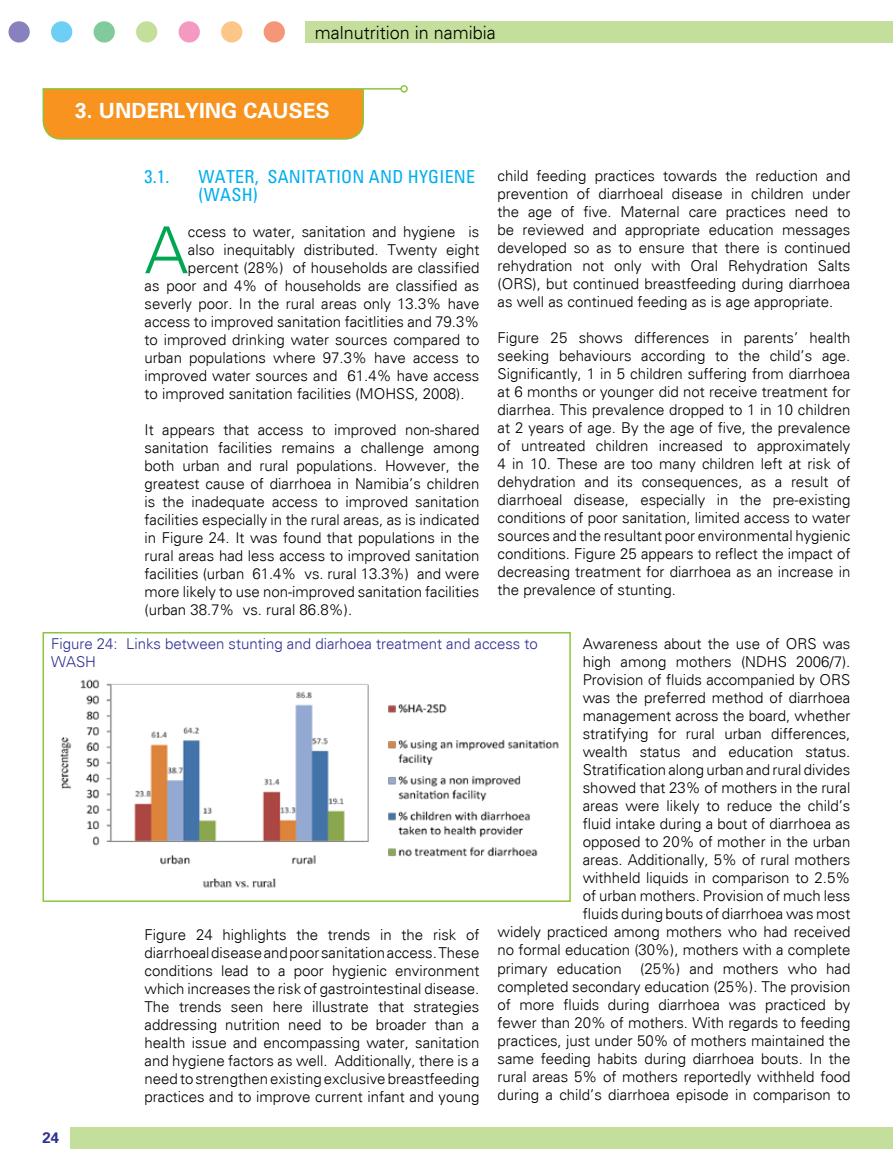
<style>
.page{position:relative;width:893px;height:1170px;background:#fff}
.page>*{position:absolute;margin:0;border:0;box-sizing:border-box;transform-origin:0 0}
.t1{font:300 65.1px "Univers";color:#00a651}
.t2{font:700 21px "Univers";color:#fff}
.t3{font:condensed 18px/18px "Univers";letter-spacing:.015em;color:#00aeef}
.t4{font:300 18px "Univers";color:#000}
.t5{font:300 15px/18px "Univers";color:#000;text-align:justify}
.t6{font:300 15px/18px "Univers";color:#2e3192}
.t7{font:700 15px "Univers";color:#2e3192}
</style>
<div class="page">
<div style="left:306px;top:21px;width:587px;height:21px;background:#c4df9b"></div>
<div style="left:9px;top:21px;width:21px;height:22px;background:#8781bd;border-radius:50%"></div>
<div style="left:51px;top:21px;width:21px;height:22px;background:#6dcff6;border-radius:50%"></div>
<div style="left:94px;top:21px;width:21px;height:22px;background:#81ca9c;border-radius:50%"></div>
<div style="left:136px;top:21px;width:21px;height:22px;background:#c4df9b;border-radius:50%"></div>
<div style="left:179px;top:21px;width:21px;height:22px;background:#f49ac1;border-radius:50%"></div>
<div style="left:221px;top:21px;width:21px;height:22px;background:#fdc689;border-radius:50%"></div>
<div style="left:264px;top:21px;width:21px;height:22px;background:#f69679;border-radius:50%"></div>
<div style="left:70px;top:1127px;width:823px;height:21px;background:#c4df9b"></div>
<div style="left:42px;top:88px;width:322px;height:52px;background:#f7931e"></div>
<hr style="left:43px;top:88px;width:358px;height:2px;background:#8cc63f">
<div style="left:400px;top:85px;width:8px;height:8px;border:2px solid #8cc63f;border-radius:50%"></div>
<div style="left:43px;top:632px;width:528px;height:269px;background:#fff;border:2px solid #8cc63f"></div>
<img style="left:60px;top:679px;width:499px;height:209px">
<p class="t4" style="left:315px;top:21px;width:183px">malnutrition in namibia</p>
<p class="t2" style="left:75px;top:98px;width:256px">3. UNDERLYING CAUSES</p>
<p class="t3" style="left:145px;top:167px;width:26px">3.1.</p>
<p class="t3" style="left:199px;top:167px;width:278px">WATER, SANITATION AND HYGIENE (WASH)</p>
<p class="t1" style="left:145px;top:211px;width:45px">A</p>
<p class="t5" style="left:188px;top:223px;width:293px">ccess to water, sanitation and hygiene is</p>
<p class="t5" style="left:497px;top:167px;width:354px">child feeding practices towards the reduction and prevention of diarrhoeal disease in children under the age of five. Maternal care practices need to be reviewed and appropriate education messages developed so as to ensure that there is continued rehydration not only with Oral Rehydration Salts (ORS), but continued breastfeeding during diarrhoea as well as continued feeding as is age appropriate.</p>
<p class="t5" style="left:497px;top:329px;width:354px">Figure 25 shows differences in parents’ health seeking behaviours according to the child’s age.<br>Significantly, 1 in 5 children suffering from diarrhoea at 6 months or younger did not receive treatment for diarrhea. This prevalence dropped to 1 in 10 children at 2 years of age. By the age of five, the prevalence of untreated children increased to approximately 4 in 10. These are too many children left at risk of dehydration and its consequences, as a result of diarrhoeal disease, especially in the pre-existing conditions of poor sanitation, limited access to water sources and the resultant poor environmental hygienic conditions. Figure 25 appears to reflect the impact of decreasing treatment for diarrhoea as an increase in the prevalence of stunting.</p>
<p class="t5" style="left:497px;top:635px;width:354px;text-align:right">Awareness about the use of ORS was<br>high among mothers (NDHS 2006/7).<br>Provision of fluids accompanied by ORS<br>was the preferred method of diarrhoea management across the board, whether<br>stratifying for rural urban differences,<br>wealth status and education status.<br>Stratification along urban and rural divides<br>showed that 23% of mothers in the rural<br>areas were likely to reduce the child’s<br>fluid intake during a bout of diarrhoea as<br>opposed to 20% of mother in the urban<br>areas. Additionally, 5% of rural mothers<br>withheld liquids in comparison to 2.5%<br>of urban mothers. Provision of much less<br>fluids during bouts of diarrhoea was most<br>widely practiced among mothers who had received no formal education (30%), mothers with a complete primary education (25%) and mothers who had completed secondary education (25%). The provision of more fluids during diarrhoea was practiced by fewer than 20% of mothers. With regards to feeding practices, just under 50% of mothers maintained the same feeding habits during diarrhoea bouts. In the rural areas 5% of mothers reportedly withheld food during a child’s diarrhoea episode in comparison to</p>
<p class="t5" style="left:188px;top:241px;width:293px">also inequitably distributed. Twenty eight</p>
<p class="t5" style="left:188px;top:259px;width:293px">percent (28%) of households are classified</p>
<p class="t5" style="left:145px;top:277px;width:336px">as poor and 4% of households are classified as</p>
<p class="t5" style="left:145px;top:295px;width:336px">severly poor. In the rural areas only 13.3% have</p>
<p class="t5" style="left:145px;top:313px;width:336px">access to improved sanitation facitlities and 79.3%</p>
<p class="t5" style="left:145px;top:331px;width:336px">to improved drinking water sources compared to</p>
<p class="t5" style="left:145px;top:349px;width:336px">urban populations where 97.3% have access to</p>
<p class="t5" style="left:145px;top:367px;width:336px">improved water sources and 61.4% have access</p>
<p class="t5" style="left:145px;top:385px;width:322px">to improved sanitation facilities (MOHSS, 2008).</p>
<p class="t5" style="left:145px;top:421px;width:336px">It appears that access to improved non-shared sanitation facilities remains a challenge among both urban and rural populations. However, the greatest cause of diarrhoea in Namibia’s children is the inadequate access to improved sanitation facilities especially in the rural areas, as is indicated in Figure 24. It was found that populations in the rural areas had less access to improved sanitation facilities (urban 61.4% vs. rural 13.3%) and were more likely to use non-improved sanitation facilities (urban 38.7% vs. rural 86.8%).</p>
<p class="t6" style="left:51px;top:635px;width:488px">Figure 24: Links between stunting and diarhoea treatment and access to<br>WASH</p>
<p class="t5" style="left:145px;top:925px;width:336px">Figure 24 highlights the trends in the risk of diarrhoeal disease and poor sanitation access. These conditions lead to a poor hygienic environment which increases the risk of gastrointestinal disease.<br>The trends seen here illustrate that strategies addressing nutrition need to be broader than a health issue and encompassing water, sanitation and hygiene factors as well. Additionally, there is a need to strengthen existing exclusive breastfeeding practices and to improve current infant and young</p>
<p class="t7" style="left:43px;top:1128px;width:18px">24</p>
</div>
